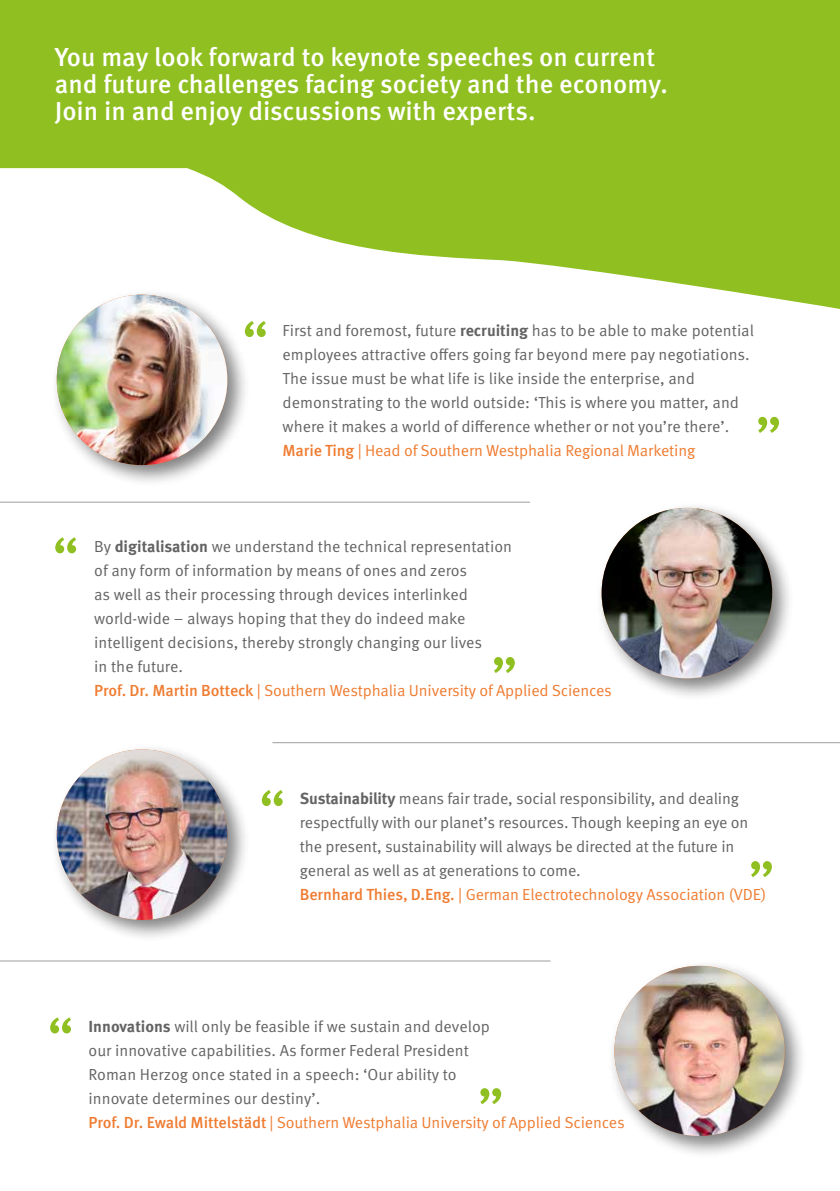
<style>
.page{position:relative;width:840px;height:1191px;background:#fff}
.page>*{position:absolute;margin:0;border:0;box-sizing:border-box;transform-origin:0 0}
.t1{font:60px "Meta Pro";color:#90bf21}
.t2{font:500 26px/27px "Meta Pro";color:#fff}
.t3{font:16px/24px "Meta Pro";letter-spacing:-.005em;color:#646363}
.s1{font-weight:700}
.s2{font-weight:500;color:#ef7c31}
.s3{color:#ef7c31}
</style>
<div class="page">
<svg style="left:0;top:0;width:839px;height:309px;fill:#90bf21"></svg>
<div style="left:50px;top:287px;width:200px;height:201px;background:#000;opacity:.5"></div>
<img style="left:57px;top:295px;width:170px;height:170px;border-radius:85px">
<div style="left:594px;top:501px;width:200px;height:200px;background:#000;opacity:.5"></div>
<img style="left:601px;top:508px;width:170px;height:170px;border-radius:85px">
<div style="left:50px;top:742px;width:200px;height:200px;background:#000;opacity:.5"></div>
<img style="left:57px;top:749px;width:170px;height:171px;border-radius:85px">
<div style="left:607px;top:958px;width:200px;height:201px;background:#000;opacity:.5"></div>
<img style="left:614px;top:966px;width:170px;height:170px;border-radius:85px">
<hr style="left:0;top:501px;width:530px;height:1px;background:#9d9d9c">
<hr style="left:272px;top:742px;width:567px;height:1px;background:#9d9d9c">
<hr style="left:0;top:960px;width:550px;height:1px;background:#9d9d9c">
<div style="left:623px;top:0;width:216px;height:261px;background:#90bf21"></div>
<h2 class="t2" style="left:55px;top:44px;width:614px">You may look forward to keynote speeches on current and future challenges facing society and the economy.<br>Join in and enjoy discussions with experts.</h2>
<h1 class="t1" style="left:269px;top:386px;width:30px;rotate:-180deg">„</h1>
<p class="t3" style="left:282px;top:319px;width:472px">First and foremost, future <span class="s1">recruiting</span> has to be able to make potential employees attractive offers going far beyond mere pay negotiations.<br>The issue must be what life is like inside the enterprise, and demonstrating to the world outside: ‘This is where you matter, and where it makes a world of difference whether or not you’re there’.<br><span class="s2">Marie Ting</span> <span class="s3">| Head of Southern Westphalia Regional Marketing</span></p>
<h1 class="t1" style="left:782px;top:447px;width:30px;rotate:-180deg">“</h1>
<h1 class="t1" style="left:79px;top:603px;width:30px;rotate:-180deg">„</h1>
<p class="t3" style="left:94px;top:535px;width:519px">By <span class="s1">digitalisation</span> we understand the technical representation<br>of any form of information by means of ones and zeros<br>as well as their processing through devices interlinked<br>world-wide – always hoping that they do indeed make<br>intelligent decisions, thereby strongly changing our lives<br>in the future.<br><span class="s2">Prof. Dr. Martin Botteck</span> <span class="s3">| Southern Westphalia University of Applied Sciences</span></p>
<h1 class="t1" style="left:518px;top:687px;width:30px;rotate:-180deg">“</h1>
<h1 class="t1" style="left:286px;top:855px;width:30px;rotate:-180deg">„</h1>
<p class="t3" style="left:300px;top:787px;width:467px"><span class="s1">Sustainability</span> means fair trade, social responsibility, and dealing respectfully with our planet’s resources. Though keeping an eye on the present, sustainability will always be directed at the future in general as well as at generations to come.<br><span class="s2">Bernhard Thies, D.Eng.</span> <span class="s3">| German Electrotechnology Association (VDE)</span></p>
<h1 class="t1" style="left:775px;top:891px;width:30px;rotate:-180deg">“</h1>
<h1 class="t1" style="left:74px;top:1082px;width:30px;rotate:-180deg">„</h1>
<p class="t3" style="left:88px;top:1015px;width:537px"><span class="s1">Innovations</span> will only be feasible if we sustain and develop<br>our innovative capabilities. As former Federal President<br>Roman Herzog once stated in a speech: ‘Our ability to<br>innovate determines our destiny’.<br><span class="s2">Prof. Dr. Ewald Mittelstädt</span> <span class="s3">| Southern Westphalia University of Applied Sciences</span></p>
<h1 class="t1" style="left:505px;top:1118px;width:30px;rotate:-180deg">“</h1>
</div>
